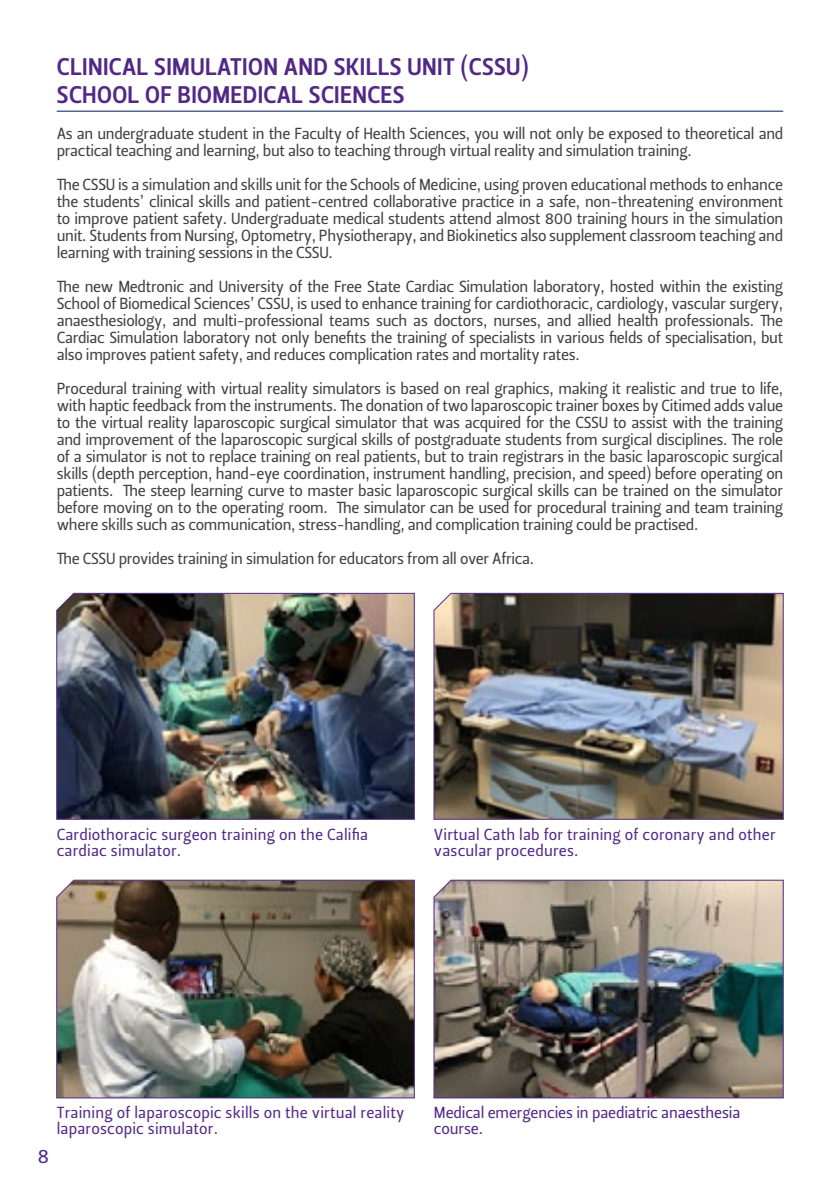
<style>
.page{position:relative;width:840px;height:1191px;background:#fff}
.page>*{position:absolute;margin:0;border:0;box-sizing:border-box;transform-origin:0 0}
.t1{font:24px "Leitura Sans Grot 3";letter-spacing:.015em;color:#522887}
.t2{font:20px "Leitura Sans Grot 2";color:#522887}
.t3{font:16px/17px "Leitura Sans Grot 2";letter-spacing:-.02em;color:#414042;text-align:justify}
.t4{font:16px/16px "Leitura Sans Grot 2";letter-spacing:.01em;color:#522887}
.t5{font:16px/16px "Leitura Sans Grot 2";letter-spacing:-.01em;color:#522887}
</style>
<div class="page">
<hr style="left:57px;top:111px;width:725px;height:1px;background:#001c58">
<img style="left:56px;top:592px;width:359px;height:228px">
<img style="left:433px;top:592px;width:350px;height:228px">
<img style="left:433px;top:879px;width:350px;height:220px">
<img style="left:56px;top:879px;width:359px;height:220px">
<h1 class="t1" style="left:57px;top:51px;width:26px">CLINICAL</h1>
<h1 class="t1" style="left:154px;top:51px;width:26px">SIMULATION</h1>
<h1 class="t1" style="left:284px;top:51px;width:16px">AND</h1>
<h1 class="t1" style="left:333px;top:51px;width:38px">SKILLS</h1>
<h1 class="t1" style="left:407px;top:51px;width:122px">UNIT (CSSU)</h1>
<h1 class="t1" style="left:57px;top:79px;width:27px">SCHOOL</h1>
<h1 class="t1" style="left:145px;top:79px;width:60px">OF BIOMEDICAL</h1>
<h1 class="t1" style="left:309px;top:79px;width:25px">SCIENCES</h1>
<p class="t3" style="left:57px;top:125px;width:727px">As an undergraduate student in the Faculty of Health Sciences, you will not only be exposed to theoretical and practical teaching and learning, but also to teaching through virtual reality and simulation training.</p>
<p class="t3" style="left:57px;top:176px;width:727px">The CSSU is a simulation and skills unit for the Schools of Medicine, using proven educational methods to enhance the students’ clinical skills and patient-centred collaborative practice in a safe, non-threatening environment to improve patient safety. Undergraduate medical students attend almost 800 training hours in the simulation unit. Students from Nursing, Optometry, Physiotherapy, and Biokinetics also supplement classroom teaching and learning with training sessions in the CSSU.</p>
<p class="t3" style="left:57px;top:278px;width:727px">The new Medtronic and University of the Free State Cardiac Simulation laboratory, hosted within the existing School of Biomedical Sciences’ CSSU, is used to enhance training for cardiothoracic, cardiology, vascular surgery, anaesthesiology, and multi-professional teams such as doctors, nurses, and allied health professionals. The Cardiac Simulation laboratory not only benefits the training of specialists in various fields of specialisation, but also improves patient safety, and reduces complication rates and mortality rates.</p>
<p class="t3" style="left:57px;top:380px;width:727px">Procedural training with virtual reality simulators is based on real graphics, making it realistic and true to life, with haptic feedback from the instruments. The donation of two laparoscopic trainer boxes by Citimed adds value to the virtual reality laparoscopic surgical simulator that was acquired for the CSSU to assist with the training and improvement of the laparoscopic surgical skills of postgraduate students from surgical disciplines. The role of a simulator is not to replace training on real patients, but to train registrars in the basic laparoscopic surgical skills (depth perception, hand-eye coordination, instrument handling, precision, and speed) before operating on patients. The steep learning curve to master basic laparoscopic surgical skills can be trained on the simulator before moving on to the operating room. The simulator can be used for procedural training and team training where skills such as communication, stress-handling, and complication training could be practised.</p>
<p class="t3" style="left:57px;top:550px;width:478px">The CSSU provides training in simulation for educators from all over Africa.</p>
<p class="t4" style="left:57px;top:826px;width:313px">Cardiothoracic surgeon training on the Califia cardiac simulator.</p>
<p class="t4" style="left:434px;top:826px;width:343px">Virtual Cath lab for training of coronary and other vascular procedures.</p>
<p class="t2" style="left:37px;top:1142px;width:13px">8</p>
<p class="t4" style="left:57px;top:1105px;width:349px">Training of laparoscopic skills on the virtual reality laparoscopic simulator.</p>
<p class="t5" style="left:434px;top:1105px;width:308px">Medical emergencies in paediatric anaesthesia course.</p>
</div>
